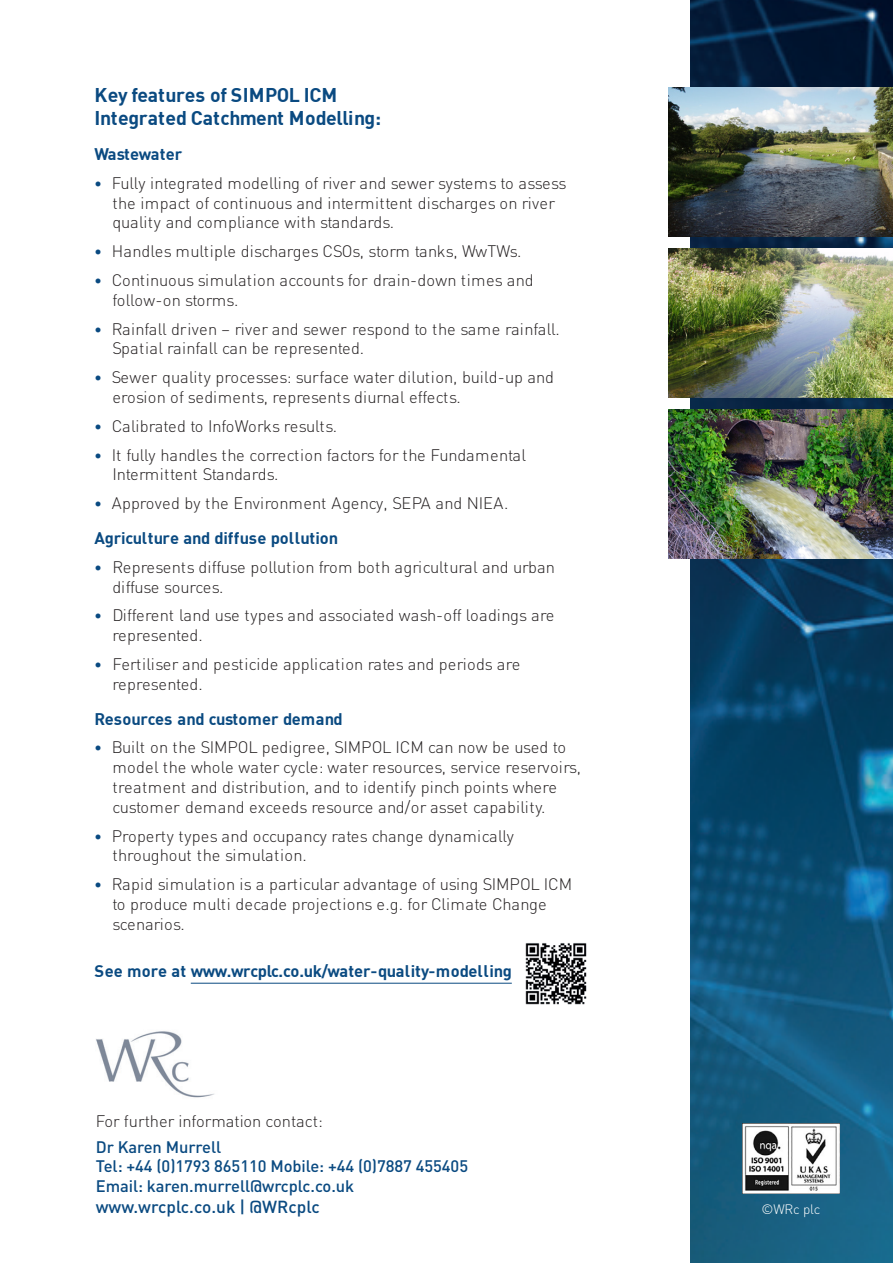
<style>
.page{position:relative;width:893px;height:1263px;background:#fff}
.page>*{position:absolute;margin:0;border:0;box-sizing:border-box;transform-origin:0 0}
.t1{font:700 19.5px/23.4px "DIN";letter-spacing:-.01em;color:#0a4a81}
.t2{font:500 17.25px "DIN";color:#0a4a81}
.t3{font:300 16.5px/19.8px "DIN";color:#231f20}
.t4{font:300 16.5px/19.8px "DIN";letter-spacing:-.02em;color:#231f20}
.t5{font:500 16.5px/19.8px "DIN";letter-spacing:-.005em;color:#0a4a81}
.t6{font:700 16.5px "DIN";letter-spacing:-.01em;color:#0a4a81}
.t7{font:300 13.5px "DIN";color:#fff}
.s1{font-weight:700;font-size:15px;color:#0a4a81}
.s2{font-weight:700;color:#0a4a81}
</style>
<div class="page">
<img style="left:690px;top:0;width:203px;height:1262px">
<img style="left:742px;top:1123px;width:98px;height:70px">
<img style="left:96px;top:1031px;width:118px;height:67px">
<img style="left:668px;top:409px;width:225px;height:149px">
<img style="left:668px;top:249px;width:225px;height:149px">
<img style="left:668px;top:88px;width:225px;height:148px">
<hr style="left:191px;top:983px;width:321px;height:1px;background:#0a4a81">
<img style="left:525px;top:943px;width:62px;height:62px">
<p class="t1" style="left:94px;top:82px;width:288px">Key features of SIMPOL ICM<br>Integrated Catchment Modelling:</p>
<p class="t6" style="left:94px;top:143px;width:89px">Wastewater</p>
<p class="t3" style="left:112px;top:173px;width:456px;text-indent:-18px"><span class="s1">•</span> Fully integrated modelling of river and sewer systems to assess the impact of continuous and intermittent discharges on river quality and compliance with standards.</p>
<p class="t4" style="left:94px;top:241px;width:429px"><span class="s1">•</span> Handles multiple discharges CSOs, storm tanks, WwTWs.</p>
<p class="t3" style="left:112px;top:270px;width:423px;text-indent:-18px"><span class="s1">•</span> Continuous simulation accounts for drain-down times and follow-on storms.</p>
<p class="t3" style="left:112px;top:319px;width:449px;text-indent:-18px"><span class="s1">•</span> Rainfall driven – river and sewer respond to the same rainfall.<br>Spatial rainfall can be represented.</p>
<p class="t3" style="left:112px;top:367px;width:443px;text-indent:-18px"><span class="s1">•</span> Sewer quality processes: surface water dilution, build-up and erosion of sediments, represents diurnal effects.</p>
<p class="t4" style="left:94px;top:416px;width:244px"><span class="s1">•</span> Calibrated to InfoWorks results.</p>
<p class="t4" style="left:112px;top:445px;width:415px;text-indent:-18px"><span class="s1">•</span> It fully handles the correction factors for the Fundamental<br>Intermittent Standards.</p>
<p class="t3" style="left:94px;top:486px;width:415px;line-height:34.8px"><span class="s1">•</span> Approved by the Environment Agency, SEPA and NIEA.<br><span class="s2">Agriculture and diffuse pollution</span></p>
<p class="t4" style="left:112px;top:557px;width:444px;text-indent:-18px"><span class="s1">•</span> Represents diffuse pollution from both agricultural and urban diffuse sources.</p>
<p class="t3" style="left:112px;top:605px;width:444px;text-indent:-18px"><span class="s1">•</span> Different land use types and associated wash-off loadings are represented.</p>
<p class="t3" style="left:112px;top:654px;width:409px;text-indent:-18px"><span class="s1">•</span> Fertiliser and pesticide application rates and periods are represented.</p>
<p class="t6" style="left:94px;top:708px;width:250px">Resources and customer demand</p>
<p class="t3" style="left:112px;top:737px;width:470px;text-indent:-18px"><span class="s1">•</span> Built on the SIMPOL pedigree, SIMPOL ICM can now be used to model the whole water cycle: water resources, service reservoirs, treatment and distribution, and to identify pinch points where customer demand exceeds resource and/or asset capability.</p>
<p class="t3" style="left:112px;top:826px;width:403px;text-indent:-18px"><span class="s1">•</span> Property types and occupancy rates change dynamically throughout the simulation.</p>
<p class="t3" style="left:112px;top:874px;width:461px;text-indent:-18px"><span class="s1">•</span> Rapid simulation is a particular advantage of using SIMPOL ICM to produce multi decade projections e.g. for Climate Change scenarios.</p>
<p class="t6" style="left:94px;top:960px;width:419px">See more at www.wrcplc.co.uk/water-quality-modelling</p>
<p class="t3" style="left:96px;top:1111px;width:229px">For further information contact:</p>
<p class="t5" style="left:96px;top:1136px;width:374px">Dr Karen Murrell<br>Tel: +44 (0)1793 865110 Mobile: +44 (0)7887 455405<br>Email: karen.murrell@wrcplc.co.uk</p>
<p class="t2" style="left:96px;top:1196px;width:225px">www.wrcplc.co.uk | @WRcplc</p>
<p class="t7" style="left:761px;top:1201px;width:60px">©WRc plc</p>
</div>
